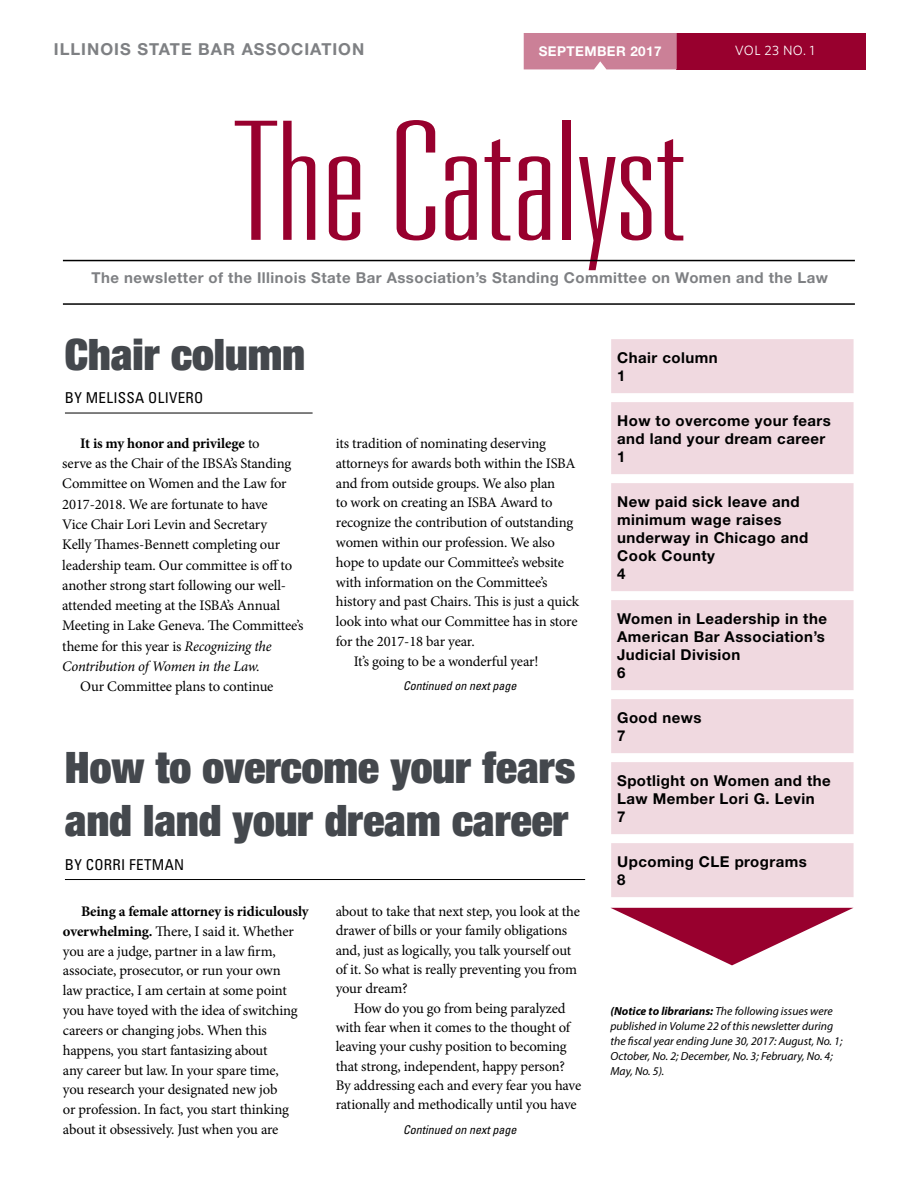
<style>
.page{position:relative;width:918px;height:1188px;background:#fff}
.page>*{position:absolute;margin:0;border:0;box-sizing:border-box;transform-origin:0 0}
.t1{font:100 ultra-condensed 165px "Univers LT Std";color:#98002e;scale:1.41 1}
.t2{font:900 condensed 43.5px/52.2px "Helvetica Neue LT Std";color:#44484d}
.t3{font:700 16.5px "Helvetica Neue LT Std";letter-spacing:.06em;color:#7e8083}
.t4{font:700 15px/18px "Helvetica Neue LT Std";letter-spacing:.03em;color:#000}
.t5{font:700 15px "Helvetica Neue LT Std";letter-spacing:.03em;color:#7e8083}
.t6{font:condensed 15px "Univers LT Std";letter-spacing:.02em;color:#000}
.t7{font:14.7px/20.2px "Minion Pro";letter-spacing:-.015em;color:#000}
.t8{font:700 13.5px "Helvetica Neue LT Std";letter-spacing:.03em;color:#fff}
.t9{font:13.5px "Whitney";letter-spacing:.03em;color:#fff}
.t10{font:italic condensed 12px "Univers LT Std";color:#000}
.t11{font:italic 11.7px/15px "Myriad Pro";color:#000}
.s1{font-weight:700}
.s2{font-style:italic}
</style>
<div class="page">
<div style="left:677px;top:33px;width:189px;height:36px;background:#98002e"></div>
<div style="left:524px;top:33px;width:153px;height:36px;background:#cb8097"></div>
<hr style="left:63px;top:260px;width:792px;height:1px;background:#000">
<hr style="left:63px;top:303px;width:792px;height:2px;background:#000">
<svg style="left:611px;top:908px;width:242px;height:57px"></svg>
<hr style="left:65px;top:879px;width:520px;height:1px;background:#000">
<div style="left:611px;top:339px;width:243px;height:54px;background:#f0d9e0"></div>
<div style="left:611px;top:402px;width:243px;height:72px;background:#f0d9e0"></div>
<div style="left:611px;top:483px;width:243px;height:108px;background:#f0d9e0"></div>
<div style="left:611px;top:600px;width:243px;height:90px;background:#f0d9e0"></div>
<div style="left:611px;top:699px;width:243px;height:54px;background:#f0d9e0"></div>
<div style="left:611px;top:762px;width:243px;height:72px;background:#f0d9e0"></div>
<div style="left:611px;top:843px;width:243px;height:54px;background:#f0d9e0"></div>
<hr style="left:65px;top:413px;width:248px;height:1px;background:#000">
<p class="t3" style="left:54px;top:39px;width:312px">ILLINOIS STATE BAR ASSOCIATION</p>
<p class="t8" style="left:539px;top:43px;width:124px">SEPTEMBER 2017</p>
<p class="t9" style="left:735px;top:41px;width:82px">VOL 23 NO. 1</p>
<h1 class="t1" style="left:236px;top:97px;width:320px">The Catalyst</h1>
<p class="t5" style="left:92px;top:269px;width:738px">The newsletter of the Illinois State Bar Association’s Standing Committee on Women and the Law</p>
<h2 class="t2" style="left:65px;top:328px;width:241px">Chair column</h2>
<p class="t6" style="left:65px;top:389px;width:140px">BY MELISSA OLIVERO</p>
<p class="t7" style="left:62px;top:433px;width:243px;text-indent:18px"><span class="s1">It is my honor and privilege</span> to<br>serve as the Chair of the IBSA’s Standing Committee on Women and the Law for 2017-2018. We are fortunate to have<br>Vice Chair Lori Levin and Secretary<br>Kelly Thames-Bennett completing our leadership team. Our committee is off to another strong start following our well&shy;attended meeting at the ISBA’s Annual Meeting in Lake Geneva. The Committee’s theme for this year is <span class="s2">Recognizing the Contribution of Women in the Law.</span></p>
<p class="t7" style="left:80px;top:676px;width:195px">Our Committee plans to continue</p>
<p class="t7" style="left:336px;top:433px;width:212px">its tradition of nominating deserving</p>
<p class="t7" style="left:336px;top:453px;width:241px">attorneys for awards both within the ISBA</p>
<p class="t7" style="left:336px;top:473px;width:221px">and from outside groups. We also plan</p>
<p class="t7" style="left:336px;top:493px;width:218px">to work on creating an ISBA Award to</p>
<p class="t7" style="left:336px;top:512px;width:239px">recognize the contribution of outstanding</p>
<p class="t7" style="left:336px;top:532px;width:221px">women within our profession. We also</p>
<p class="t7" style="left:336px;top:552px;width:230px">hope to update our Committee’s website</p>
<p class="t7" style="left:336px;top:572px;width:213px">with information on the Committee’s</p>
<p class="t7" style="left:336px;top:592px;width:245px">history and past Chairs. This is just a quick</p>
<p class="t7" style="left:336px;top:611px;width:243px">look into what our Committee has in store</p>
<p class="t7" style="left:336px;top:631px;width:140px">for the 2017-18 bar year.</p>
<p class="t7" style="left:354px;top:651px;width:186px">It’s going to be a wonderful year!</p>
<p class="t10" style="left:403px;top:678px;width:115px">Continued on next page</p>
<h2 class="t2" style="left:65px;top:741px;width:512px">How to overcome your fears and land your dream career</h2>
<p class="t6" style="left:65px;top:855px;width:121px">BY CORRI FETMAN</p>
<p class="t7" style="left:63px;top:902px;width:247px;line-height:19.8px;text-indent:18px"><span class="s1">Being a female attorney is ridiculously overwhelming.</span> There, I said it. Whether you are a judge, partner in a law firm, associate, prosecutor, or run your own<br>law practice, I am certain at some point you have toyed with the idea of switching careers or changing jobs. When this happens, you start fantasizing about<br>any career but law. In your spare time,<br>you research your designated new job<br>or profession. In fact, you start thinking about it obsessively. Just when you are</p>
<p class="t7" style="left:336px;top:902px;width:246px;line-height:19.4px">about to take that next step, you look at the drawer of bills or your family obligations and, just as logically, you talk yourself out of it. So what is really preventing you from your dream?</p>
<p class="t7" style="left:336px;top:998px;width:247px;line-height:19.4px;text-indent:18px">How do you go from being paralyzed with fear when it comes to the thought of leaving your cushy position to becoming that strong, independent, happy person?<br>By addressing each and every fear you have rationally and methodically until you have</p>
<p class="t10" style="left:403px;top:1122px;width:115px">Continued on next page</p>
<p class="t4" style="left:617px;top:348px;width:102px">Chair column<br>1</p>
<p class="t4" style="left:617px;top:411px;width:215px">How to overcome your fears and land your dream career<br>1</p>
<p class="t4" style="left:617px;top:492px;width:193px">New paid sick leave and minimum wage raises underway in Chicago and<br>Cook County<br>4</p>
<p class="t4" style="left:617px;top:609px;width:211px">Women in Leadership in the<br>American Bar Association’s<br>Judicial Division<br>6</p>
<p class="t4" style="left:617px;top:708px;width:86px">Good news<br>7</p>
<p class="t4" style="left:617px;top:771px;width:215px">Spotlight on Women and the<br>Law Member Lori G. Levin<br>7</p>
<p class="t4" style="left:617px;top:852px;width:191px">Upcoming CLE programs<br>8</p>
<p class="t11" style="left:610px;top:1003px;width:233px"><span class="s1">(Notice to librarians:</span> The following issues were published in Volume 22 of this newsletter during the fiscal year ending June 30, 2017: August, No. 1; October, No. 2; December, No. 3; February, No. 4; May, No. 5).</p>
</div>
